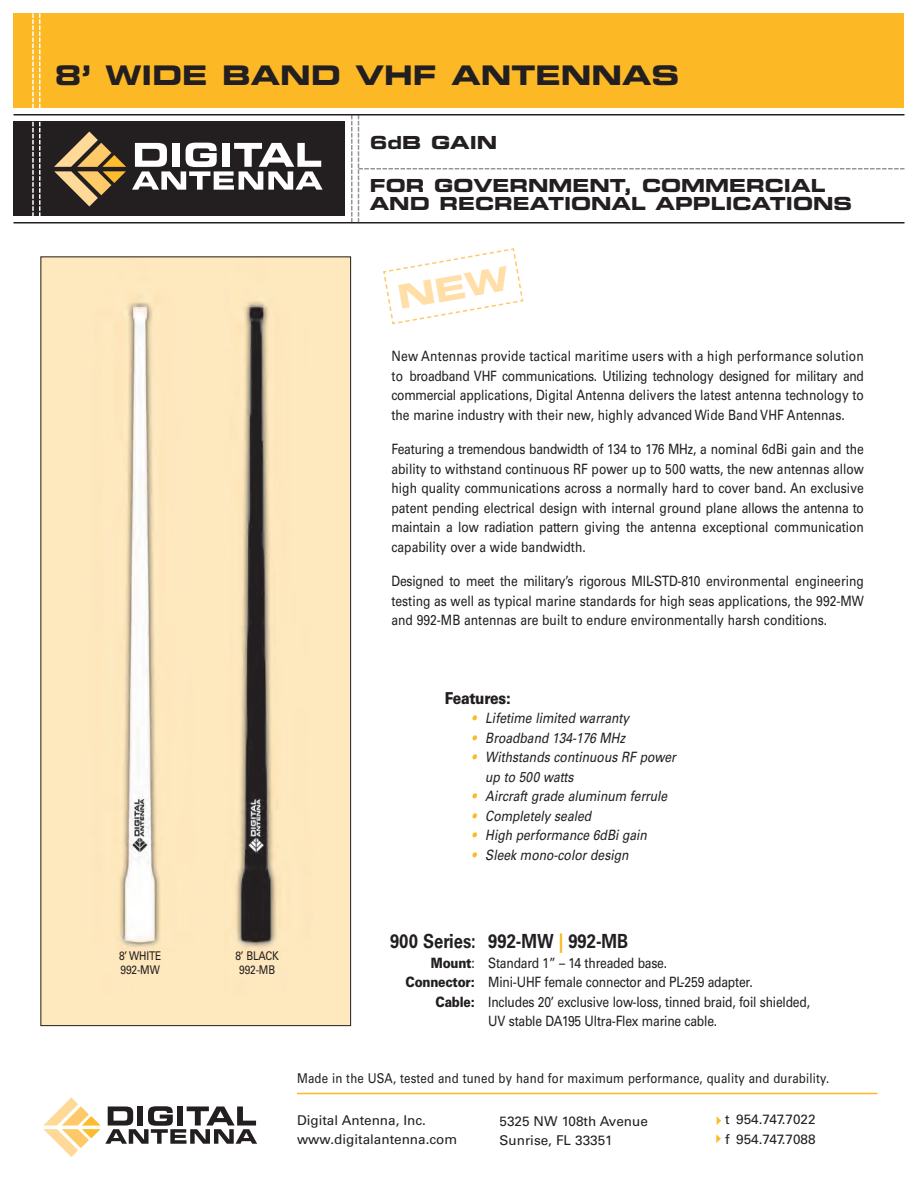
<style>
.page{position:relative;width:918px;height:1188px;background:#fff}
.page>*{position:absolute;margin:0;border:0;box-sizing:border-box;transform-origin:0 0}
.t1{font:27px "Eurostile Bold Extended Two";color:#231f20}
.t2{font:700 19.5px "Univers";color:#231f20;scale:.85 1}
.t3{font:18px/18px "Eurostile Bold Extended Two";color:#231f20}
.t4{font:900 16.5px "Univers";letter-spacing:-.02em;color:#231f20;scale:.85 1}
.t5{font:14.25px/19.5px "Univers";color:#231f20;text-align:justify;scale:.85 1}
.t6{font:italic 14.25px/19.5px "Univers";color:#231f20;scale:.85 1}
.t7{font:13.5px/19.5px "Univers";color:#231f20}
.t8{font:13.5px "Univers";color:#231f20;scale:.85 1}
.t9{font:12px/13.5px "Univers";letter-spacing:-.015em;color:#231f20;scale:.85 1}
.s1{color:#fcb825}
.s2{font-weight:900}
</style>
<div class="page">
<div style="left:14px;top:14px;width:890px;height:94px;background:#fcb825"></div>
<div style="left:14px;top:122px;width:330px;height:94px;background:#231f20"></div>
<svg style="left:132px;top:143px;width:191px;height:47px"></svg>
<svg style="left:54px;top:132px;width:72px;height:74px"></svg>
<svg style="left:351px;top:116px;width:1px;height:106px"></svg>
<svg style="left:32px;top:14px;width:8px;height:202px"></svg>
<hr style="left:14px;top:114px;width:890px;height:2px;background:#231f20">
<hr style="left:14px;top:222px;width:890px;height:2px;background:#231f20">
<svg style="left:358px;top:115px;width:546px;height:107px"></svg>
<hr style="left:297px;top:1093px;width:581px;height:1px;background:#fcb825">
<svg style="left:43px;top:1097px;width:214px;height:60px"></svg>
<img style="left:42px;top:258px;width:307px;height:766px">
<svg style="left:383px;top:248px;width:141px;height:77px"></svg>
<h1 class="t1" style="left:55px;top:65px;width:626px">8’ WIDE BAND VHF ANTENNAS</h1>
<p class="t3" style="left:370px;top:135px;width:129px">6dB GAIN</p>
<p class="t3" style="left:370px;top:178px;width:484px">FOR GOVERNMENT, COMMERCIAL<br>AND RECREATIONAL APPLICATIONS</p>
<p class="t5" style="left:392px;top:348px;width:557px">New Antennas provide tactical maritime users with a high performance solution to broadband VHF communications. Utilizing technology designed for military and commercial applications, Digital Antenna delivers the latest antenna technology to the marine industry with their new, highly advanced Wide Band VHF Antennas.</p>
<p class="t5" style="left:392px;top:441px;width:557px">Featuring a tremendous bandwidth of 134 to 176 MHz, a nominal 6dBi gain and the ability to withstand continuous RF power up to 500 watts, the new antennas allow high quality communications across a normally hard to cover band. An exclusive patent pending electrical design with internal ground plane allows the antenna to maintain a low radiation pattern giving the antenna exceptional communication capability over a wide bandwidth.</p>
<p class="t5" style="left:392px;top:573px;width:557px">Designed to meet the military’s rigorous MIL-STD-810 environmental engineering testing as well as typical marine standards for high seas applications, the 992-MW and 992-MB antennas are built to endure environmentally harsh conditions.</p>
<p class="t4" style="left:445px;top:692px;width:79px">Features:</p>
<p class="t6" style="left:472px;top:710px;width:187px"><span class="s1">•</span> Lifetime limited warranty</p>
<p class="t6" style="left:472px;top:729px;width:182px"><span class="s1">•</span> Broadband 134-176 MHz</p>
<p class="t6" style="left:485px;top:749px;width:226px;text-indent:-14px"><span class="s1">•</span> Withstands continuous RF power up to 500 watts</p>
<p class="t6" style="left:472px;top:788px;width:232px"><span class="s1">•</span> Aircraft grade aluminum ferrule</p>
<p class="t6" style="left:472px;top:807px;width:142px"><span class="s1">•</span> Completely sealed</p>
<p class="t6" style="left:472px;top:827px;width:207px"><span class="s1">•</span> High performance 6dBi gain</p>
<p class="t6" style="left:472px;top:846px;width:186px"><span class="s1">•</span> Sleek mono-color design</p>
<p class="t9" style="left:119px;top:950px;width:51px">8’ WHITE<br>992-MW</p>
<p class="t9" style="left:235px;top:950px;width:53px;text-align:center">8’ BLACK<br>992-MB</p>
<h2 class="t2" style="left:390px;top:934px;width:282px">900 Series: 992-MW <span class="s1">|</span> 992-MB</h2>
<p class="t5" style="left:431px;top:954px;width:279px"><span class="s2">Mount</span>: Standard 1” – 14 threaded base.</p>
<p class="t5" style="left:406px;top:974px;width:410px"><span class="s2">Connector:</span> Mini-UHF female connector and PL-259 adapter.</p>
<p class="t5" style="left:436px;top:993px;width:442px"><span class="s2">Cable:</span> Includes 20’ exclusive low-loss, tinned braid, foil shielded,</p>
<p class="t5" style="left:488px;top:1013px;width:271px">UV stable DA195 Ultra-Flex marine cable.</p>
<p class="t8" style="left:297px;top:1073px;width:628px">Made in the USA, tested and tuned by hand for maximum performance, quality and durability.</p>
<p class="t7" style="left:297px;top:1112px;width:162px">Digital Antenna, Inc. www.digitalantenna.com</p>
<p class="t7" style="left:725px;top:1111px;width:92px">t 954.747.7022 f 954.747.7088</p>
<p class="t7" style="left:500px;top:1112px;width:150px">5325 NW 108th Avenue<br>Sunrise, FL 33351</p>
</div>
